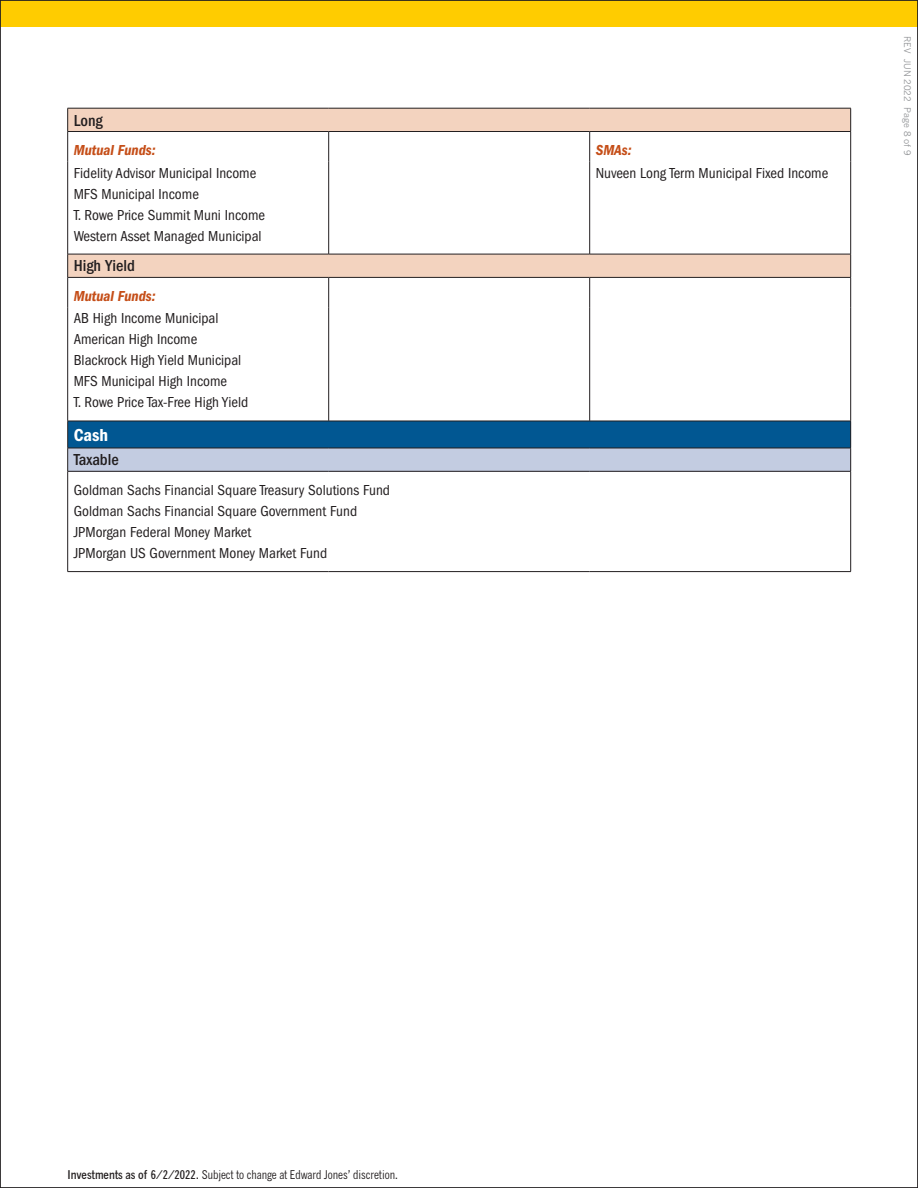
<style>
.page{position:relative;width:918px;height:1188px;background:#fff}
.page>*{position:absolute;margin:0;border:0;box-sizing:border-box;transform-origin:0 0}
.t1{font:18px "ITC Franklin Gothic Std Dm Cd";color:#fff}
.t2{font:500 condensed 16.5px "ITC Franklin Gothic Std";color:#231f20}
.t3{font:condensed 15px/21px "ITC Franklin Gothic Std";color:#231f20}
.t4{font:15px "ITC Franklin Gothic Std Dm Cd It";color:#c54e18}
.t5{font:condensed 12px "News Gothic MT Pro";color:#231f20}
.t6{font:9px "News Gothic MT Pro";color:#939598}
.s1{font-weight:700}
</style>
<div class="page">
<div style="left:0;top:0;width:918px;height:27px;background:#fc0"></div>
<div style="left:68px;top:109px;width:782px;height:22px;background:#f3d3bf"></div>
<svg style="left:68px;top:132px;width:782px;height:439px"></svg>
<div style="left:68px;top:421px;width:783px;height:27px;background:#015792"></div>
<div style="left:68px;top:448px;width:783px;height:23px;background:#c3cce1"></div>
<hr style="left:68px;top:108px;width:261px;height:1px;background:#231f20">
<hr style="left:329px;top:108px;width:261px;height:1px;background:#231f20">
<hr style="left:590px;top:108px;width:261px;height:1px;background:#231f20">
<hr style="left:68px;top:131px;width:261px;height:1px;background:#231f20">
<hr style="left:329px;top:131px;width:261px;height:1px;background:#231f20">
<hr style="left:590px;top:131px;width:261px;height:1px;background:#231f20">
<svg style="left:850px;top:108px;width:1px;height:53px"></svg>
<hr style="left:850px;top:161px;width:1px;height:93px;background:#231f20">
<hr style="left:68px;top:254px;width:261px;height:1px;background:#231f20">
<hr style="left:329px;top:254px;width:261px;height:1px;background:#231f20">
<hr style="left:590px;top:254px;width:261px;height:1px;background:#231f20">
<hr style="left:68px;top:277px;width:261px;height:1px;background:#231f20">
<hr style="left:329px;top:277px;width:261px;height:1px;background:#231f20">
<hr style="left:590px;top:277px;width:261px;height:1px;background:#231f20">
<svg style="left:850px;top:254px;width:1px;height:53px"></svg>
<hr style="left:850px;top:307px;width:1px;height:114px;background:#231f20">
<hr style="left:68px;top:421px;width:261px;height:1px;background:#231f20">
<hr style="left:329px;top:421px;width:261px;height:1px;background:#231f20">
<hr style="left:590px;top:421px;width:261px;height:1px;background:#231f20">
<hr style="left:68px;top:448px;width:261px;height:1px;background:#231f20">
<svg style="left:67px;top:421px;width:1px;height:50px"></svg>
<hr style="left:329px;top:448px;width:261px;height:1px;background:#231f20">
<hr style="left:590px;top:448px;width:261px;height:1px;background:#231f20">
<svg style="left:850px;top:421px;width:1px;height:50px"></svg>
<hr style="left:68px;top:471px;width:261px;height:1px;background:#231f20">
<hr style="left:67px;top:471px;width:1px;height:100px;background:#231f20">
<hr style="left:329px;top:471px;width:261px;height:1px;background:#231f20">
<hr style="left:590px;top:471px;width:261px;height:1px;background:#231f20">
<hr style="left:850px;top:471px;width:1px;height:100px;background:#231f20">
<hr style="left:68px;top:571px;width:261px;height:1px;background:#231f20">
<hr style="left:329px;top:571px;width:261px;height:1px;background:#231f20">
<hr style="left:590px;top:571px;width:261px;height:1px;background:#231f20">
<svg style="left:67px;top:108px;width:1px;height:53px"></svg>
<svg style="left:328px;top:132px;width:1px;height:29px"></svg>
<svg style="left:589px;top:132px;width:1px;height:29px"></svg>
<hr style="left:67px;top:161px;width:1px;height:93px;background:#231f20">
<hr style="left:328px;top:161px;width:1px;height:93px;background:#231f20">
<hr style="left:589px;top:161px;width:1px;height:93px;background:#231f20">
<svg style="left:67px;top:254px;width:1px;height:53px"></svg>
<svg style="left:328px;top:278px;width:1px;height:29px"></svg>
<svg style="left:589px;top:278px;width:1px;height:29px"></svg>
<hr style="left:67px;top:307px;width:1px;height:114px;background:#231f20">
<hr style="left:328px;top:307px;width:1px;height:114px;background:#231f20">
<hr style="left:589px;top:307px;width:1px;height:114px;background:#231f20">
<p class="t2" style="left:74px;top:111px;width:31px">Long</p>
<p class="t4" style="left:74px;top:142px;width:83px">Mutual Funds:</p>
<p class="t4" style="left:596px;top:142px;width:38px">SMAs:</p>
<p class="t3" style="left:74px;top:162px;width:193px">Fidelity Advisor Municipal Income<br>MFS Municipal Income<br>T. Rowe Price Summit Muni Income<br>Western Asset Managed Municipal</p>
<p class="t3" style="left:596px;top:162px;width:234px">Nuveen Long Term Municipal Fixed Income</p>
<p class="t2" style="left:74px;top:257px;width:63px">High Yield</p>
<p class="t4" style="left:74px;top:288px;width:83px">Mutual Funds:</p>
<p class="t3" style="left:74px;top:308px;width:176px">AB High Income Municipal<br>American High Income<br>Blackrock High Yield Municipal<br>MFS Municipal High Income<br>T. Rowe Price Tax-Free High Yield</p>
<p class="t1" style="left:74px;top:424px;width:36px">Cash</p>
<p class="t2" style="left:74px;top:450px;width:47px">Taxable</p>
<p class="t3" style="left:74px;top:480px;width:318px">Goldman Sachs Financial Square Treasury Solutions Fund Goldman Sachs Financial Square Government Fund JPMorgan Federal Money Market<br>JPMorgan US Government Money Market Fund</p>
<p class="t6" style="left:913px;top:36px;width:121px;rotate:90deg">REV JUN 2022 Page 8 of 9</p>
<p class="t5" style="left:68px;top:1168px;width:332px"><span class="s1">Investments as of 6/2/2022.</span> Subject to change at Edward Jones’ discretion.</p>
</div>
